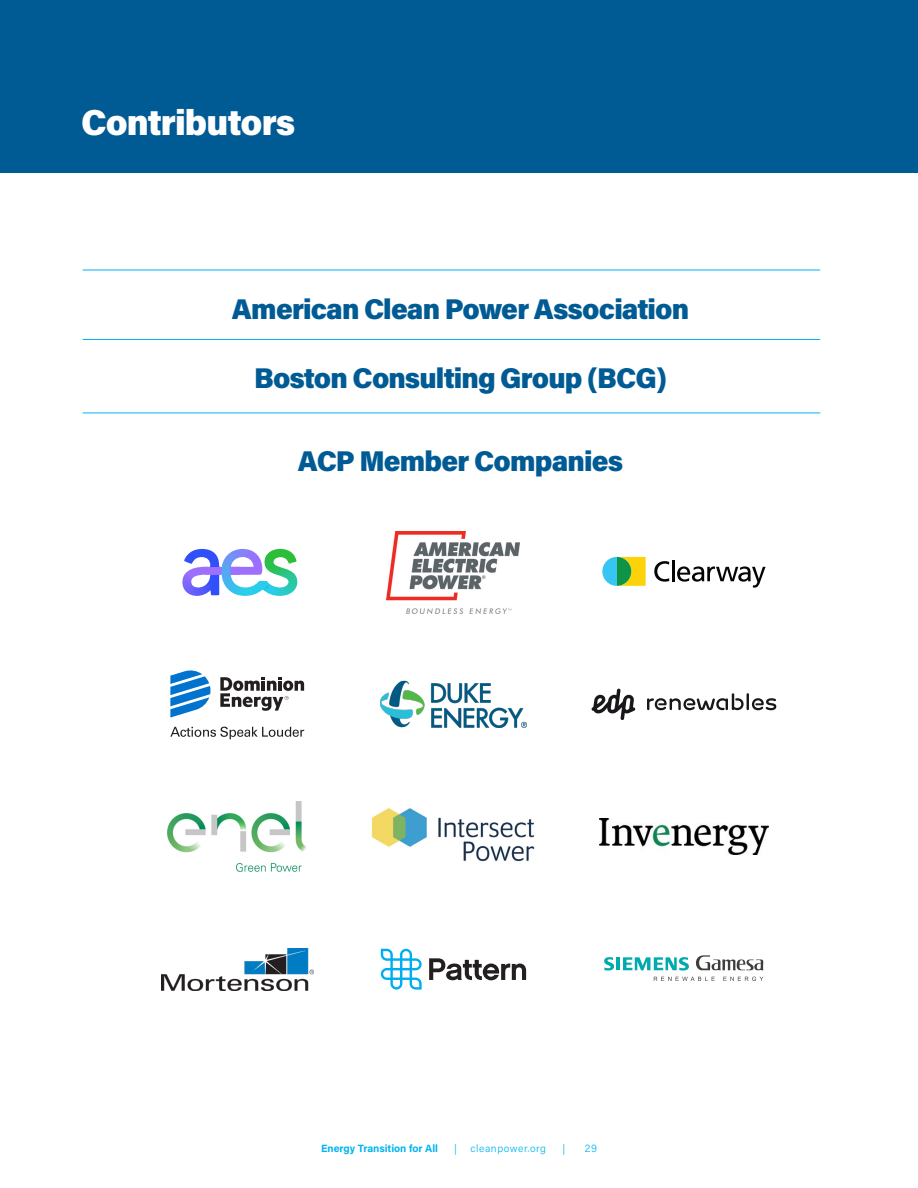
<style>
.page{position:relative;width:918px;height:1188px;background:#fff}
.page>*{position:absolute;margin:0;border:0;box-sizing:border-box;transform-origin:0 0}
.Section-BLACK{font:900 36px "Acumin Pro";letter-spacing:-.025em;color:#fff}
.Body-LIGHT{font:900 28.5px "Acumin Pro";letter-spacing:-.03em;color:#005b94}
.t1{font:700 10.5px "Acumin Pro";color:#00b5ef}
.t2{font:300 10.5px "Acumin Pro";letter-spacing:.05em;color:#00b5ef}
</style>
<div class="page">
<div style="left:0;top:0;width:918px;height:173px;background:#005b94"></div>
<hr style="left:83px;top:339px;width:737px;height:1px;background:#00b5ef">
<img style="left:182px;top:549px;width:78px;height:47px">
<svg style="left:206px;top:567px;width:18px;height:8px"></svg>
<img style="left:260px;top:549px;width:37px;height:47px">
<svg style="left:258px;top:577px;width:11px;height:11px"></svg>
<svg style="left:224px;top:565px;width:16px;height:11px"></svg>
<img style="left:387px;top:531px;width:133px;height:82px">
<svg style="left:170px;top:670px;width:41px;height:48px"></svg>
<svg style="left:220px;top:677px;width:84px;height:34px"></svg>
<svg style="left:170px;top:727px;width:134px;height:12px"></svg>
<img style="left:380px;top:680px;width:147px;height:48px">
<img style="left:168px;top:801px;width:139px;height:71px">
<img style="left:371px;top:808px;width:164px;height:53px">
<img style="left:161px;top:948px;width:153px;height:42px">
<svg style="left:381px;top:949px;width:41px;height:41px"></svg>
<svg style="left:429px;top:958px;width:97px;height:22px"></svg>
<svg style="left:602px;top:557px;width:44px;height:29px"></svg>
<svg style="left:654px;top:561px;width:15px;height:21px"></svg>
<hr style="left:672px;top:560px;width:2px;height:21px;background:#040503">
<svg style="left:677px;top:566px;width:89px;height:22px"></svg>
<svg style="left:591px;top:688px;width:44px;height:32px"></svg>
<svg style="left:647px;top:693px;width:130px;height:17px"></svg>
<img style="left:600px;top:818px;width:168px;height:36px">
<svg style="left:604px;top:957px;width:10px;height:14px"></svg>
<hr style="left:616px;top:957px;width:4px;height:13px;background:#00aaad">
<svg style="left:623px;top:957px;width:66px;height:14px"></svg>
<svg style="left:696px;top:955px;width:67px;height:15px"></svg>
<svg style="left:723px;top:977px;width:40px;height:4px"></svg>
<svg style="left:654px;top:977px;width:61px;height:4px"></svg>
<hr style="left:83px;top:270px;width:737px;height:1px;background:#00b5ef">
<hr style="left:83px;top:413px;width:737px;height:1px;background:#00b5ef">
<p class="Section-BLACK" style="left:81px;top:97px;width:216px">Contributors</p>
<p class="Body-LIGHT" style="left:232px;top:289px;width:459px">American Clean Power Association</p>
<p class="Body-LIGHT" style="left:254px;top:358px;width:414px">Boston Consulting Group (BCG)</p>
<p class="Body-LIGHT" style="left:298px;top:441px;width:327px">ACP Member Companies</p>
<p class="t1" style="left:321px;top:1141px;width:119px">Energy Transition for All</p>
<p class="t2" style="left:454px;top:1141px;width:4px">|</p>
<p class="t2" style="left:471px;top:1141px;width:77px">cleanpower.org</p>
<p class="t2" style="left:563px;top:1141px;width:4px">|</p>
<p class="t2" style="left:585px;top:1141px;width:14px">29</p>
</div>
